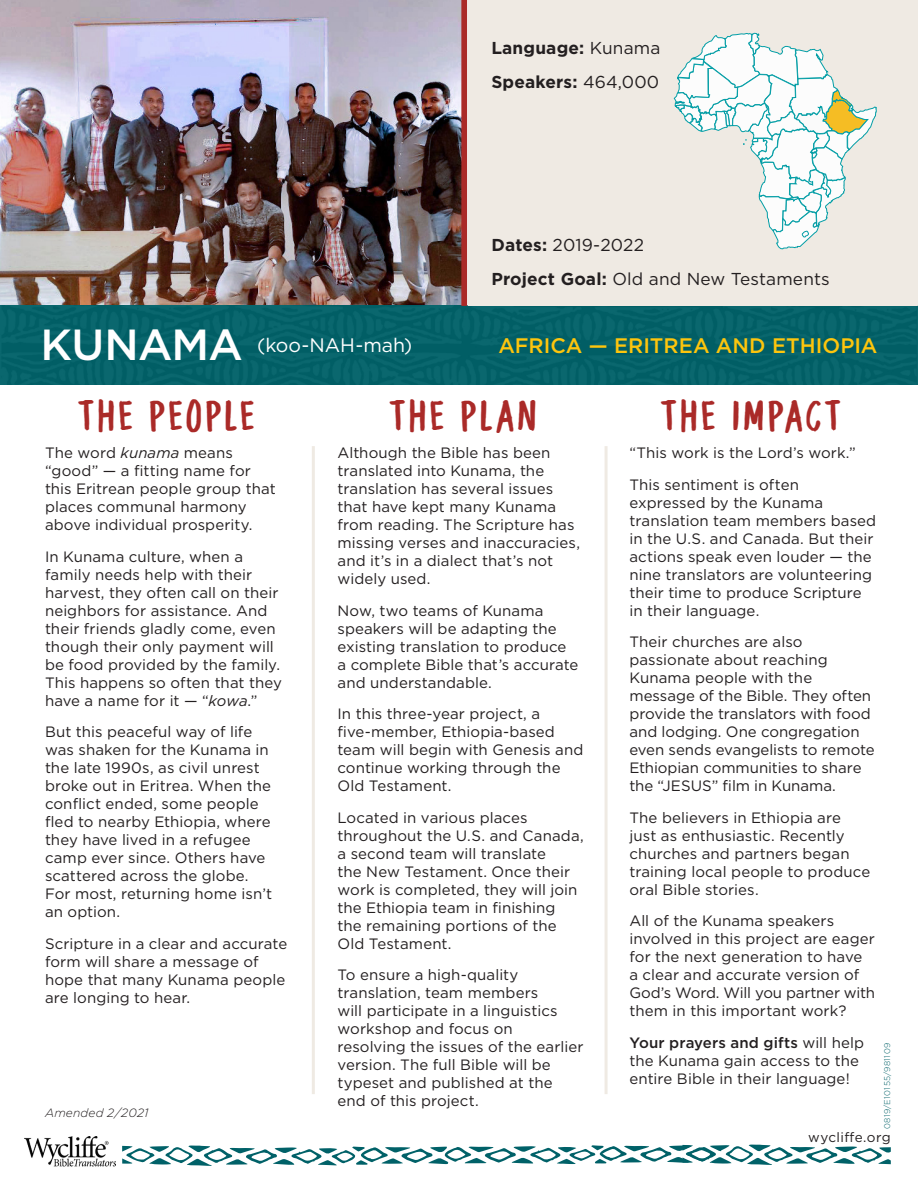
<style>
.page{position:relative;width:918px;height:1188px;background:#fff}
.page>*{position:absolute;margin:0;border:0;box-sizing:border-box;transform-origin:0 0}
.t1{font:48px "Wycliffe Spirit Emboldened";letter-spacing:.05em;color:#aa2a28}
.t2{font:500 43.5px "Gotham";letter-spacing:-.015em;color:#fff}
.t3{font:500 21px "Gotham";color:#fec50d}
.t4{font:19.5px "Gotham";color:#fff}
.t5{font:17.25px/33.3px "Gotham";letter-spacing:.01em;color:#231f20}
.t6{font:700 17.25px/33.3px "Gotham";letter-spacing:.01em;color:#231f20}
.t7{font:15px/18px "Gotham";letter-spacing:.005em;color:#231f20}
.t8{font:13.5px "Gotham";letter-spacing:.025em;color:#231f20}
.t9{font:italic 300 12px "Gotham";letter-spacing:.015em;color:#231f20}
.t10{font:300 8.25px "Gotham";letter-spacing:.04em;color:#006168}
.s1{font-weight:400}
.s2{font-weight:700}
.s3{font-style:italic}
.s4{font-weight:500}
</style>
<div class="page">
<img style="left:0;top:0;width:461px;height:306px">
<div style="left:0;top:306px;width:918px;height:79px;background:#046168"></div>
<div style="left:461px;top:0;width:6px;height:306px;border:2px solid #aa2a28"></div>
<div style="left:468px;top:0;width:450px;height:306px;background:#efeae3"></div>
<hr style="left:312px;top:446px;width:3px;height:648px;background:#efeae3">
<hr style="left:605px;top:446px;width:3px;height:648px;background:#efeae3">
<img style="left:24px;top:1137px;width:91px;height:30px">
<svg style="left:122px;top:1144px;width:769px;height:22px"></svg>
<svg style="left:674px;top:21px;width:203px;height:228px"></svg>
<p class="t6" style="left:491px;top:31px;width:171px">Language: <span class="s1">Kunama<br></span>Speakers: <span class="s1">464,000</span></p>
<h2 class="t2" style="left:40px;top:316px;width:204px">KUNAMA</h2>
<h3 class="t4" style="left:257px;top:332px;width:157px">(koo-NAH-mah)</h3>
<p class="t5" style="left:491px;top:228px;width:340px"><span class="s2">Dates:</span> 2019-2022<br><span class="s2">Project Goal:</span> Old and New Testaments</p>
<h3 class="t3" style="left:498px;top:331px;width:381px">AFRICA — ERITREA AND ETHIOPIA</h3>
<h1 class="t1" style="left:78px;top:395px;width:179px">THE PEOPLE</h1>
<p class="t7" style="left:45px;top:444px;width:232px">The word <span class="s3">kunama</span> means “good” — a fitting name for this Eritrean people group that places communal harmony above individual prosperity.</p>
<p class="t7" style="left:45px;top:547px;width:239px">In Kunama culture, when a family needs help with their harvest, they often call on their neighbors for assistance. And their friends gladly come, even though their only payment will be food provided by the family.<br>This happens so often that they have a name for it — “<span class="s3">kowa</span>.”</p>
<p class="t7" style="left:45px;top:723px;width:229px">But this peaceful way of life was shaken for the Kunama in the late 1990s, as civil unrest broke out in Eritrea. When the conflict ended, some people fled to nearby Ethiopia, where they have lived in a refugee camp ever since. Others have scattered across the globe.<br>For most, returning home isn’t an option.</p>
<p class="t7" style="left:45px;top:934px;width:244px">Scripture in a clear and accurate form will share a message of hope that many Kunama people are longing to hear.</p>
<p class="t9" style="left:45px;top:1106px;width:105px">Amended 2/2021</p>
<h1 class="t1" style="left:389px;top:395px;width:149px">THE PLAN</h1>
<h1 class="t1" style="left:661px;top:395px;width:182px">THE IMPACT</h1>
<p class="t7" style="left:338px;top:444px;width:244px">Although the Bible has been translated into Kunama, the translation has several issues that have kept many Kunama from reading. The Scripture has missing verses and inaccuracies, and it’s in a dialect that’s not widely used.</p>
<p class="t7" style="left:338px;top:601px;width:243px">Now, two teams of Kunama speakers will be adapting the existing translation to produce a complete Bible that’s accurate and understandable.</p>
<p class="t7" style="left:338px;top:705px;width:247px">In this three-year project, a five-member, Ethiopia-based team will begin with Genesis and continue working through the<br>Old Testament.</p>
<p class="t7" style="left:338px;top:808px;width:248px">Located in various places throughout the U.S. and Canada, a second team will translate<br>the New Testament. Once their work is completed, they will join the Ethiopia team in finishing<br>the remaining portions of the<br>Old Testament.</p>
<p class="t7" style="left:338px;top:966px;width:248px">To ensure a high-quality translation, team members<br>will participate in a linguistics workshop and focus on resolving the issues of the earlier version. The full Bible will be typeset and published at the end of this project.</p>
<p class="t7" style="left:629px;top:437px;width:228px;line-height:31.5px">“This work is the Lord’s work.”<br>This sentiment is often</p>
<p class="t7" style="left:629px;top:493px;width:248px">expressed by the Kunama translation team members based in the U.S. and Canada. But their actions speak even louder — the nine translators are volunteering their time to produce Scripture in their language.</p>
<p class="t7" style="left:629px;top:633px;width:247px">Their churches are also passionate about reaching<br>Kunama people with the message of the Bible. They often provide the translators with food and lodging. One congregation even sends evangelists to remote<br>Ethiopian communities to share the “JESUS” film in Kunama.</p>
<p class="t7" style="left:629px;top:808px;width:242px">The believers in Ethiopia are just as enthusiastic. Recently churches and partners began training local people to produce oral Bible stories.</p>
<p class="t7" style="left:629px;top:912px;width:247px">All of the Kunama speakers involved in this project are eager for the next generation to have<br>a clear and accurate version of<br>God’s Word. Will you partner with them in this important work?</p>
<p class="t7" style="left:629px;top:1033px;width:236px"><span class="s4">Your prayers and gifts</span> will help the Kunama gain access to the entire Bible in their language!</p>
<p class="t10" style="left:882px;top:1129px;width:88px;rotate:-90deg">0819/E10155/981109</p>
<p class="t8" style="left:808px;top:1129px;width:84px">wycliffe.org</p>
</div>
